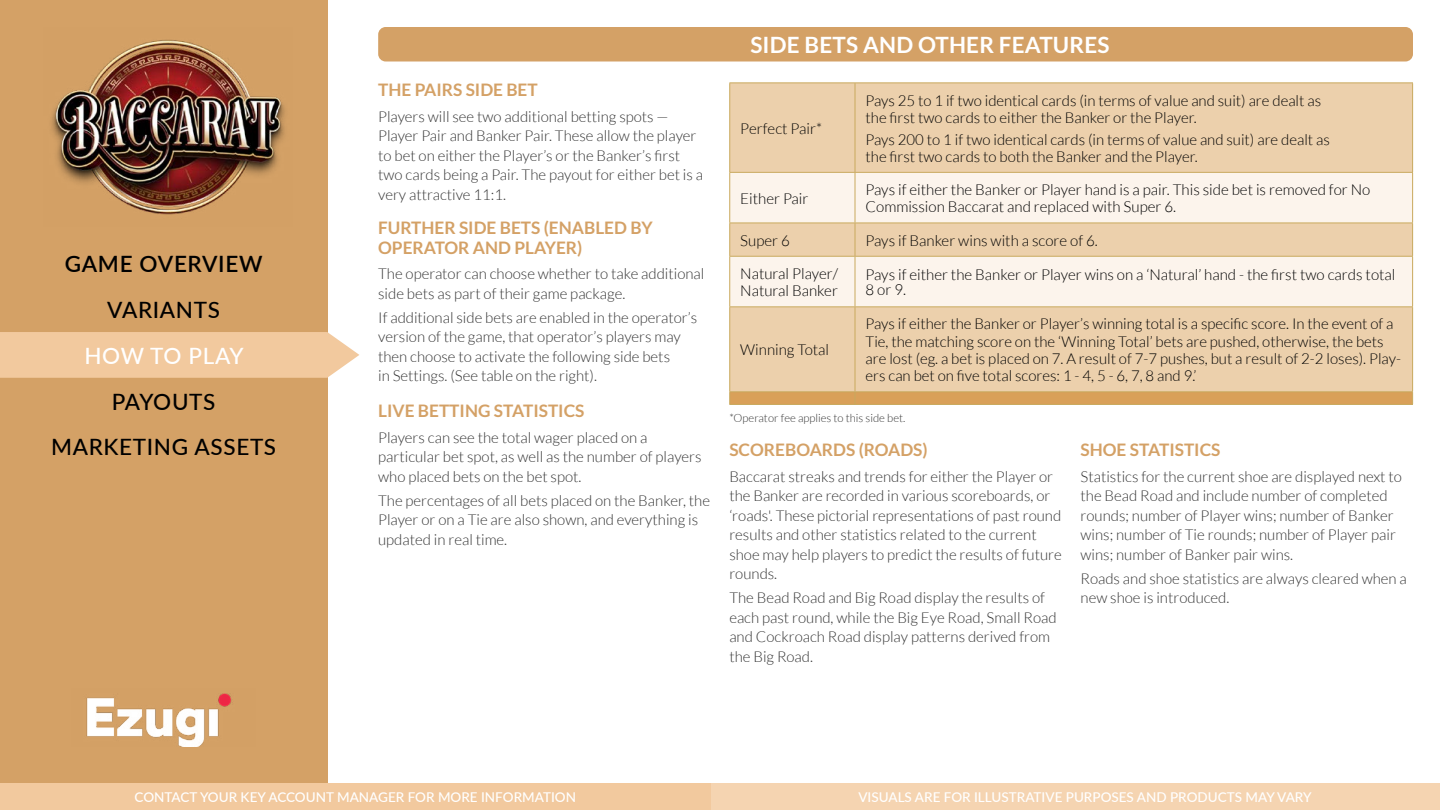
<style>
.page{position:relative;width:1440px;height:810px;background:#fff}
.page>*{position:absolute;margin:0;border:0;box-sizing:border-box;transform-origin:0 0}
.t1{font:500 22.5px/45.8px "Lato";letter-spacing:.03em;color:#000;text-align:center}
.t2{font:700 22.5px "Lato";letter-spacing:.01em;color:#fff}
.t3{font:600 22.5px "Lato";letter-spacing:.03em;color:#000}
.t4{font:500 22.5px "Lato";letter-spacing:.025em;color:#fff}
.t5{font:700 17.25px/19.5px "Lato";color:#d4a166}
.t6{font:300 15.15px/17.2px "Lato";color:#000}
.t7{font:300 15px/19.5px "Lato";color:#333}
.t8{font:300 15px/17.2px "Lato";color:#000}
.t9{font:500 13.5px "Lato";color:#fff}
.t10{font:300 11.25px "Lato";color:#333}
</style>
<div class="page">
<div style="left:0;top:0;width:327px;height:783px;background:#d4a166"></div>
<div style="left:0;top:783px;width:1440px;height:27px;background:#f5d4b1"></div>
<div style="left:0;top:783px;width:711px;height:27px;background:#f2c99e"></div>
<img style="left:51px;top:39px;width:234px;height:176px">
<img style="left:86px;top:693px;width:146px;height:54px">
<div style="left:730px;top:83px;width:682px;height:308px;background:#ecd0ac"></div>
<svg style="left:730px;top:173px;width:682px;height:133px;background:#f7eadb"></svg>
<hr style="left:729px;top:404px;width:126px;height:1px;background:#c9a95d">
<div style="left:729px;top:392px;width:684px;height:12px;background:#d9a059"></div>
<hr style="left:855px;top:404px;width:558px;height:1px;background:#c9a95d">
<hr style="left:729px;top:82px;width:126px;height:1px;background:#c9a95d">
<hr style="left:729px;top:83px;width:1px;height:89px;background:#c9a95d">
<hr style="left:855px;top:82px;width:558px;height:1px;background:#c9a95d">
<hr style="left:855px;top:83px;width:1px;height:89px;background:#c9a95d">
<hr style="left:1412px;top:83px;width:1px;height:89px;background:#c9a95d">
<hr style="left:729px;top:172px;width:126px;height:1px;background:#c9a95d">
<hr style="left:729px;top:173px;width:1px;height:50px;background:#c9a95d">
<hr style="left:855px;top:172px;width:558px;height:1px;background:#c9a95d">
<hr style="left:855px;top:173px;width:1px;height:50px;background:#c9a95d">
<hr style="left:1412px;top:173px;width:1px;height:50px;background:#c9a95d">
<hr style="left:729px;top:223px;width:126px;height:1px;background:#c9a95d">
<hr style="left:729px;top:223px;width:1px;height:33px;background:#c9a95d">
<hr style="left:855px;top:223px;width:558px;height:1px;background:#c9a95d">
<hr style="left:855px;top:223px;width:1px;height:33px;background:#c9a95d">
<hr style="left:1412px;top:223px;width:1px;height:33px;background:#c9a95d">
<hr style="left:729px;top:257px;width:1px;height:49px;background:#c9a95d">
<hr style="left:855px;top:257px;width:1px;height:49px;background:#c9a95d">
<hr style="left:1412px;top:257px;width:1px;height:49px;background:#c9a95d">
<hr style="left:729px;top:307px;width:1px;height:84px;background:#c9a95d">
<hr style="left:855px;top:307px;width:1px;height:84px;background:#c9a95d">
<hr style="left:1412px;top:307px;width:1px;height:84px;background:#c9a95d">
<hr style="left:729px;top:256px;width:126px;height:1px;background:#c9a95d">
<hr style="left:855px;top:256px;width:558px;height:1px;background:#c9a95d">
<hr style="left:729px;top:306px;width:126px;height:1px;background:#c9a95d">
<hr style="left:855px;top:306px;width:558px;height:1px;background:#c9a95d">
<hr style="left:729px;top:391px;width:126px;height:1px;background:#c9a95d">
<hr style="left:855px;top:391px;width:558px;height:1px;background:#c9a95d">
<div style="left:378px;top:27px;width:1035px;height:35px;background:#d4a166;border-radius:8px"></div>
<div style="left:0;top:332px;width:359px;height:46px;background:#f2c99e"></div>
<h1 class="t3" style="left:65px;top:248px;width:199px">GAME OVERVIEW</h1>
<h1 class="t1" style="left:107px;top:286px;width:114px">VARIANTS</h1>
<h1 class="t4" style="left:84px;top:340px;width:161px">HOW TO PLAY</h1>
<h1 class="t1" style="left:51px;top:378px;width:227px">PAYOUTS<br>MARKETING ASSETS</h1>
<p class="t5" style="left:378px;top:80px;width:161px">THE PAIRS SIDE BET</p>
<p class="t7" style="left:378px;top:107px;width:326px">Players will see two additional betting spots — Player Pair and Banker Pair. These allow the player to bet on either the Player’s or the Banker’s first two cards being a Pair. The payout for either bet is a very attractive 11:1.</p>
<p class="t5" style="left:378px;top:218px;width:276px">FURTHER SIDE BETS (ENABLED BY<br>OPERATOR AND PLAYER)</p>
<p class="t7" style="left:378px;top:264px;width:328px">The operator can choose whether to take additional side bets as part of their game package.</p>
<p class="t7" style="left:378px;top:308px;width:321px">If additional side bets are enabled in the operator’s version of the game, that operator’s players may then choose to activate the following side bets<br>in Settings. (See table on the right).</p>
<p class="t5" style="left:378px;top:401px;width:208px">LIVE BETTING STATISTICS</p>
<p class="t7" style="left:378px;top:428px;width:325px">Players can see the total wager placed on a particular bet spot, as well as the number of players who placed bets on the bet spot.</p>
<p class="t7" style="left:378px;top:491px;width:333px">The percentages of all bets placed on the Banker, the<br>Player or on a Tie are also shown, and everything is updated in real time.</p>
<h1 class="t2" style="left:750px;top:32px;width:361px">SIDE BETS AND OTHER FEATURES</h1>
<p class="t6" style="left:740px;top:120px;width:83px">Perfect Pair*</p>
<p class="t8" style="left:866px;top:92px;width:457px">Pays 25 to 1 if two identical cards (in terms of value and suit) are dealt as the first two cards to either the Banker or the Player.</p>
<p class="t8" style="left:866px;top:131px;width:466px">Pays 200 to 1 if two identical cards (in terms of value and suit) are dealt as the first two cards to both the Banker and the Player.</p>
<p class="t6" style="left:740px;top:190px;width:70px">Either Pair</p>
<p class="t6" style="left:866px;top:181px;width:506px">Pays if either the Banker or Player hand is a pair. This side bet is removed for No<br>Commission Baccarat and replaced with Super 6.</p>
<p class="t6" style="left:740px;top:232px;width:51px">Super 6</p>
<p class="t6" style="left:866px;top:232px;width:234px">Pays if Banker wins with a score of 6.</p>
<p class="t6" style="left:740px;top:265px;width:99px">Natural Player/<br>Natural Banker</p>
<p class="t6" style="left:866px;top:267px;width:531px;line-height:15.1px">Pays if either the Banker or Player wins on a ‘Natural’ hand - the first two cards total<br>8 or 9.</p>
<p class="t8" style="left:866px;top:316px;width:537px">Pays if either the Banker or Player’s winning total is a specific score. In the event of a Tie, the matching score on the ‘Winning Total’ bets are pushed, otherwise, the bets are lost (eg. a bet is placed on 7. A result of 7-7 pushes, but a result of 2-2 loses). Play&shy;ers can bet on five total scores: 1 - 4, 5 - 6, 7, 8 and 9.’</p>
<p class="t10" style="left:729px;top:411px;width:177px">*Operator fee applies to this side bet.</p>
<p class="t5" style="left:729px;top:440px;width:200px">SCOREBOARDS (ROADS)</p>
<p class="t7" style="left:729px;top:467px;width:334px">Baccarat streaks and trends for either the Player or the Banker are recorded in various scoreboards, or ‘roads'. These pictorial representations of past round results and other statistics related to the current shoe may help players to predict the results of future rounds.</p>
<p class="t7" style="left:729px;top:588px;width:329px">The Bead Road and Big Road display the results of each past round, while the Big Eye Road, Small Road and Cockroach Road display patterns derived from the Big Road.</p>
<p class="t6" style="left:740px;top:341px;width:90px">Winning Total</p>
<p class="t5" style="left:1081px;top:440px;width:141px">SHOE STATISTICS</p>
<p class="t7" style="left:1081px;top:467px;width:323px">Statistics for the current shoe are displayed next to the Bead Road and include number of completed rounds; number of Player wins; number of Banker wins; number of Tie rounds; number of Player pair wins; number of Banker pair wins.</p>
<p class="t7" style="left:1081px;top:569px;width:328px">Roads and shoe statistics are always cleared when a new shoe is introduced.</p>
<p class="t9" style="left:135px;top:787px;width:443px">CONTACT YOUR KEY ACCOUNT MANAGER FOR MORE INFORMATION</p>
<p class="t9" style="left:858px;top:787px;width:455px">VISUALS ARE FOR ILLUSTRATIVE PURPOSES AND PRODUCTS MAY VARY</p>
</div>
